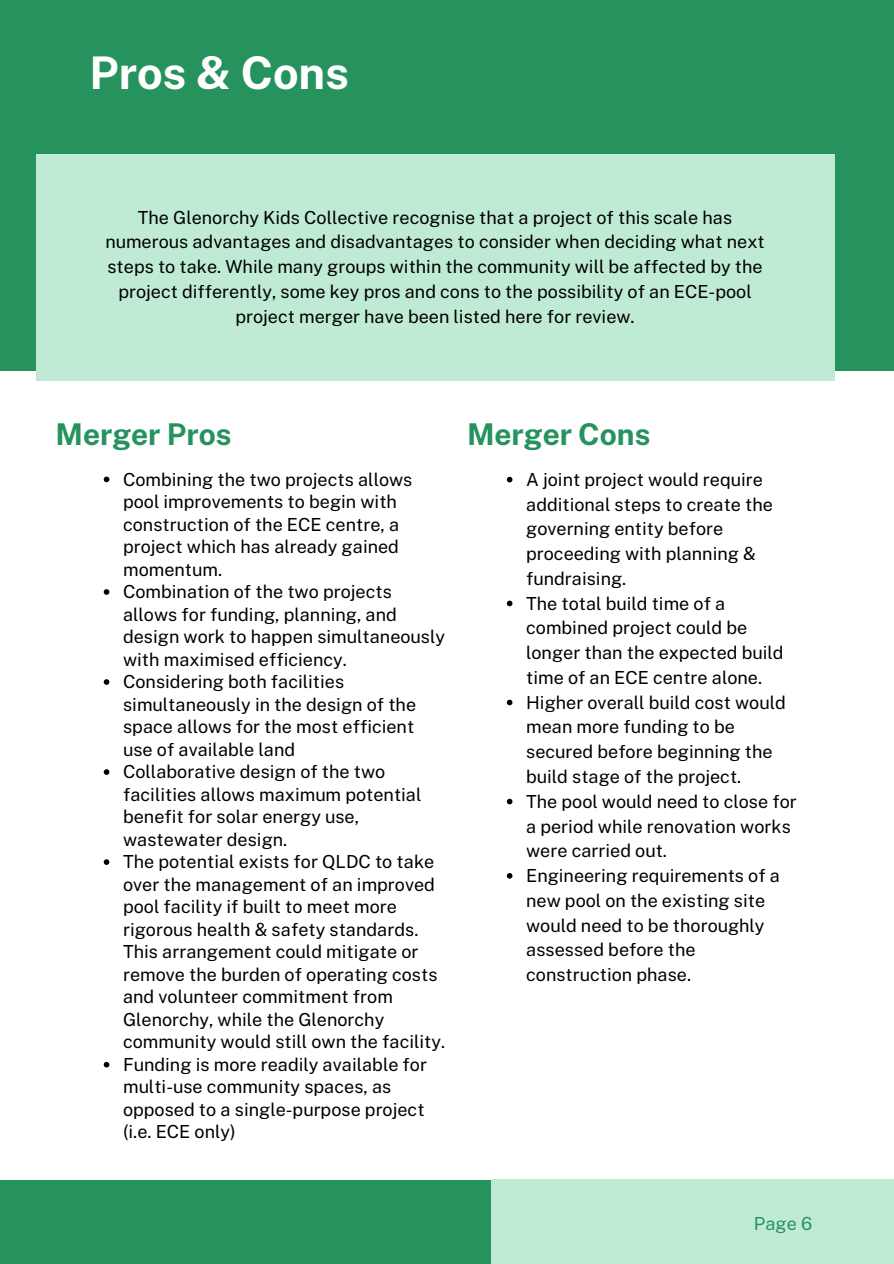
<style>
.page{position:relative;width:894px;height:1264px;background:#fff}
.page>*{position:absolute;margin:0;border:0;box-sizing:border-box;transform-origin:0 0}
.t1{font:700 45px "Public Sans";color:#fff}
.t2{font:700 30px "Public Sans";color:#26925e}
.t3{font:18px/22.5px "Public Sans";color:#000}
.t4{font:18px "Public Sans";color:#26925e}
</style>
<div class="page">
<div style="left:0;top:1179px;width:491px;height:84px;background:#26925e"></div>
<div style="left:491px;top:1179px;width:402px;height:84px;background:#bfebd4"></div>
<div style="left:0;top:0;width:893px;height:371px;background:#26925e"></div>
<div style="left:36px;top:154px;width:797px;height:227px;background:#bfebd4"></div>
<svg style="left:104px;top:476px;width:5px;height:6px"></svg>
<svg style="left:104px;top:589px;width:5px;height:5px"></svg>
<svg style="left:104px;top:679px;width:5px;height:5px"></svg>
<svg style="left:104px;top:769px;width:5px;height:5px"></svg>
<svg style="left:104px;top:859px;width:5px;height:5px"></svg>
<svg style="left:104px;top:1061px;width:5px;height:6px"></svg>
<svg style="left:506px;top:477px;width:6px;height:5px"></svg>
<svg style="left:506px;top:600px;width:6px;height:6px"></svg>
<svg style="left:506px;top:699px;width:6px;height:6px"></svg>
<svg style="left:506px;top:798px;width:6px;height:6px"></svg>
<svg style="left:506px;top:873px;width:6px;height:5px"></svg>
<h1 class="t1" style="left:89px;top:46px;width:261px">Pros &amp; Cons</h1>
<p class="t3" style="left:105px;top:205px;width:660px;line-height:24.8px;text-align:center">The Glenorchy Kids Collective recognise that a project of this scale has numerous advantages and disadvantages to consider when deciding what next steps to take. While many groups within the community will be affected by the project differently, some key pros and cons to the possibility of an ECE-pool project merger have been listed here for review.</p>
<p class="t2" style="left:56px;top:416px;width:177px">Merger Pros</p>
<p class="t2" style="left:467px;top:416px;width:185px">Merger Cons</p>
<p class="t3" style="left:526px;top:467px;width:248px;line-height:24.8px">A joint project would require additional steps to create the governing entity before proceeding with planning &amp; fundraising.</p>
<p class="t3" style="left:526px;top:590px;width:259px;line-height:24.8px">The total build time of a combined project could be longer than the expected build time of an ECE centre alone.</p>
<p class="t3" style="left:526px;top:689px;width:261px;line-height:24.8px">Higher overall build cost would mean more funding to be secured before beginning the build stage of the project.</p>
<p class="t3" style="left:526px;top:788px;width:272px;line-height:24.8px">The pool would need to close for a period while renovation works were carried out.</p>
<p class="t3" style="left:526px;top:863px;width:255px;line-height:24.8px">Engineering requirements of a new pool on the existing site would need to be thoroughly assessed before the construction phase.</p>
<h2 class="t3" style="left:123px;top:468px;width:291px">Combining the two projects allows pool improvements to begin with construction of the ECE centre, a project which has already gained momentum.</h2>
<h2 class="t3" style="left:123px;top:580px;width:323px">Combination of the two projects allows for funding, planning, and design work to happen simultaneously with maximised efficiency.</h2>
<p class="t3" style="left:123px;top:670px;width:294px">Considering both facilities simultaneously in the design of the space allows for the most efficient use of available land</p>
<p class="t3" style="left:123px;top:760px;width:300px">Collaborative design of the two facilities allows maximum potential benefit for solar energy use, wastewater design.</p>
<p class="t3" style="left:123px;top:850px;width:323px">The potential exists for QLDC to take over the management of an improved pool facility if built to meet more rigorous health &amp; safety standards.<br>This arrangement could mitigate or remove the burden of operating costs and volunteer commitment from Glenorchy, while the Glenorchy community would still own the facility.</p>
<p class="t3" style="left:123px;top:1053px;width:305px">Funding is more readily available for multi-use community spaces, as opposed to a single-purpose project (i.e. ECE only)</p>
<p class="t4" style="left:753px;top:1212px;width:60px">Page 6</p>
</div>
